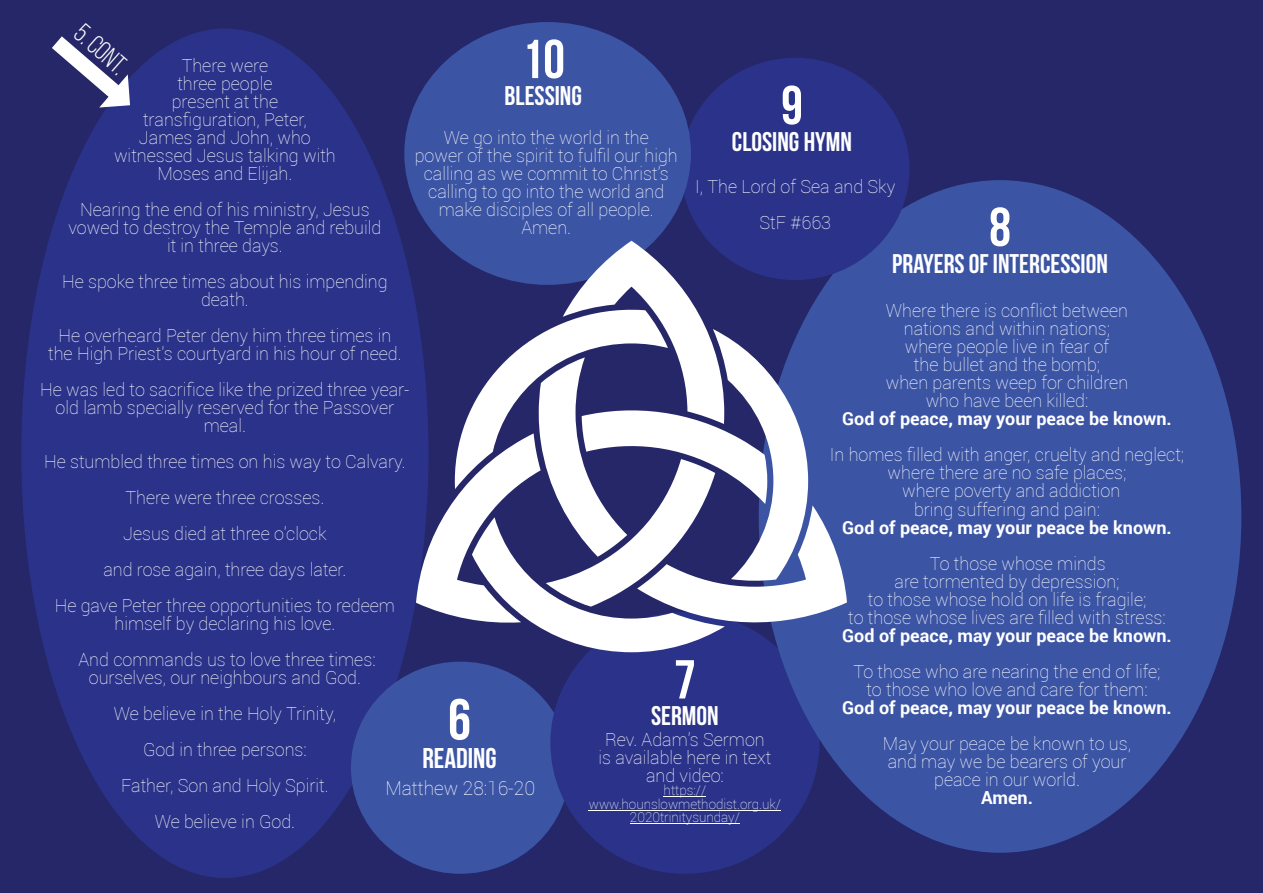
<style>
.page{position:relative;width:1263px;height:893px;background:#252768}
.page>*{position:absolute;margin:0;border:0;box-sizing:border-box;transform-origin:0 0}
.t1{font:700 57.9px "Bebas Neue";color:#fff}
.t2{font:700 54.75px "Bebas Neue";color:#fff}
.t3{font:700 28.65px "Bebas Neue";color:#fff}
.t4{font:700 27px "Bebas Neue";color:#fff}
.t5{font:26.85px "Bebas Neue";color:#fff}
.t6{font:100 19.05px "Roboto";color:#fff}
.t7{font:100 18px/18px "Roboto";color:#fff;text-align:center}
.t8{font:700 18px "Roboto";color:#fff}
.t9{font:100 13.5px/13.5px "Roboto";color:#fff;text-align:center}
</style>
<div class="page">
<div style="left:21px;top:29px;width:407px;height:849px;background:#2a3389;border-radius:50%"></div>
<svg style="left:52px;top:36px;width:78px;height:72px"></svg>
<div style="left:351px;top:662px;width:219px;height:212px;background:#3b54a4;border-radius:50%"></div>
<div style="left:550px;top:612px;width:269px;height:262px;background:#2a3389;border-radius:50%"></div>
<hr style="left:664px;top:796px;width:42px;height:1px;background:#fff">
<hr style="left:589px;top:810px;width:192px;height:1px;background:#fff">
<hr style="left:630px;top:823px;width:110px;height:1px;background:#fff">
<div style="left:759px;top:180px;width:482px;height:673px;background:#3b54a4;border-radius:50%"></div>
<div style="left:681px;top:58px;width:228px;height:222px;background:#2a3389;border-radius:50%"></div>
<div style="left:404px;top:22px;width:287px;height:263px;background:#3b54a4;border-radius:50%"></div>
<svg style="left:416px;top:241px;width:431px;height:411px"></svg>
<h3 class="t5" style="left:85px;top:21px;width:61px;rotate:41deg">5. Cont.</h3>
<h2 class="t2" style="left:522px;top:37px;width:45px">10</h2>
<h3 class="t4" style="left:504px;top:85px;width:79px">BLESSING</h3>
<p class="t7" style="left:114px;top:56px;width:223px">There were<br>three people<br>present at the transfiguration, Peter,<br>James and John, who witnessed Jesus talking with<br>Moses and Elijah.</p>
<p class="t7" style="left:68px;top:200px;width:314px">Nearing the end of his ministry, Jesus vowed to destroy the Temple and rebuild it in three days.</p>
<p class="t7" style="left:62px;top:272px;width:327px">He spoke three times about his impending death.</p>
<p class="t7" style="left:48px;top:326px;width:355px">He overheard Peter deny him three times in the High Priest's courtyard in his hour of need.</p>
<p class="t7" style="left:40px;top:380px;width:371px">He was led to sacrifice like the prized three year&shy;old lamb specially reserved for the Passover meal.</p>
<p class="t7" style="left:44px;top:443px;width:363px;line-height:36px">He stumbled three times on his way to Calvary.<br>There were three crosses.<br>Jesus died at three o'clock<br>and rose again, three days later.<br>He gave Peter three opportunities to redeem</p>
<p class="t7" style="left:79px;top:605px;width:298px;line-height:36px">himself by declaring his love.<br>And commands us to love three times:</p>
<p class="t7" style="left:89px;top:659px;width:274px;line-height:36px">ourselves, our neighbours and God.<br>We believe in the Holy Trinity,<br>God in three persons:<br>Father, Son and Holy Spirit.<br>We believe in God.</p>
<h2 class="t2" style="left:781px;top:83px;width:23px">9</h2>
<p class="t7" style="left:444px;top:128px;width:207px">We go into the world in the</p>
<h3 class="t4" style="left:732px;top:131px;width:122px">CLOSING HYMN</h3>
<p class="t7" style="left:415px;top:146px;width:264px">power of the spirit to fulfil our high calling as we commit to Christ’s calling to go into the world and make disciples of all people.<br>Amen.</p>
<p class="t7" style="left:695px;top:168px;width:202px;line-height:36px">I, The Lord of Sea and Sky<br>StF #663</p>
<h2 class="t2" style="left:989px;top:205px;width:23px">8</h2>
<h3 class="t4" style="left:892px;top:253px;width:217px">PRAYERS OF INTERCESSION</h3>
<p class="t7" style="left:886px;top:301px;width:244px">Where there is conflict between nations and within nations; where people live in fear of<br>the bullet and the bomb;<br>when parents weep for children who have been killed:</p>
<p class="t8" style="left:842px;top:407px;width:331px">God of peace, may your peace be known.</p>
<p class="t7" style="left:830px;top:445px;width:356px">In homes filled with anger, cruelty and neglect; where there are no safe places;<br>where poverty and addiction<br>bring suffering and pain:</p>
<p class="t8" style="left:842px;top:515px;width:331px">God of peace, may your peace be known.</p>
<p class="t7" style="left:930px;top:553px;width:177px">To those whose minds</p>
<p class="t7" style="left:895px;top:571px;width:226px">are tormented by depression;</p>
<p class="t7" style="left:868px;top:589px;width:280px">to those whose hold on life is fragile;</p>
<p class="t7" style="left:848px;top:607px;width:319px">to those whose lives are filled with stress:</p>
<p class="t8" style="left:842px;top:623px;width:331px">God of peace, may your peace be known.</p>
<p class="t7" style="left:853px;top:661px;width:308px">To those who are nearing the end of life; to those who love and care for them:</p>
<p class="t8" style="left:842px;top:695px;width:331px">God of peace, may your peace be known.</p>
<p class="t7" style="left:883px;top:733px;width:250px">May your peace be known to us, and may we be bearers of your peace in our world.</p>
<p class="t8" style="left:981px;top:785px;width:54px">Amen.</p>
<h2 class="t2" style="left:674px;top:657px;width:23px">7</h2>
<h3 class="t4" style="left:651px;top:705px;width:69px">SERMON</h3>
<h1 class="t1" style="left:448px;top:696px;width:24px">6</h1>
<h3 class="t3" style="left:422px;top:747px;width:76px">READING</h3>
<p class="t7" style="left:598px;top:730px;width:174px">Rev. Adam’s Sermon is available here in text and video:</p>
<p class="t9" style="left:589px;top:783px;width:194px">https:// www.hounslowmethodist.org.uk/<br>2020trinitysunday/</p>
<p class="t6" style="left:385px;top:775px;width:151px">Matthew 28:16-20</p>
</div>
